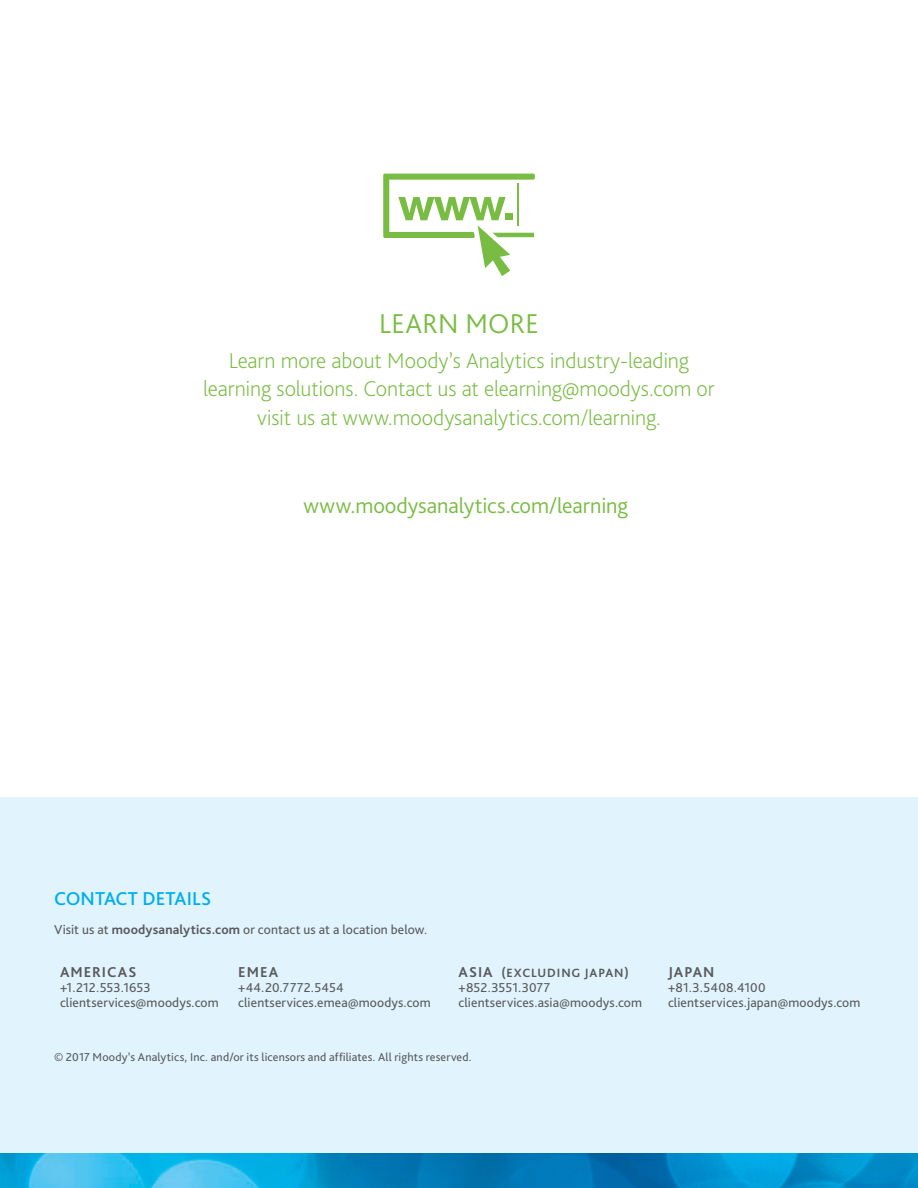
<style>
.page{position:relative;width:918px;height:1188px;background:#fff}
.page>*{position:absolute;margin:0;border:0;box-sizing:border-box;transform-origin:0 0}
.t1{font:300 28.5px "Bliss Pro";letter-spacing:.01em;color:#79bc43}
.t2{font:200 22.5px/28.5px "Bliss Pro";letter-spacing:-.005em;color:#79bc43;text-align:center}
.t3{font:300 22.5px "Bliss Pro";color:#79bc43}
.t4{font:500 19.5px "Bliss Pro";letter-spacing:.005em;color:#00aeef}
.t5{font:700 15px "Bliss Pro";letter-spacing:.065em;color:#58595b}
.t6{font:13.5px/15px "Bliss Pro";letter-spacing:.01em;color:#58595b}
.t7{font:700 12.6px "Bliss Pro";letter-spacing:.07em;color:#58595b}
.t8{font:12px "Bliss Pro";letter-spacing:.015em;color:#58595b}
.s1{font-weight:700}
.s2{font-size:15px}
</style>
<div class="page">
<div style="left:0;top:798px;width:918px;height:390px;background:#e1f4fd"></div>
<img style="left:0;top:1153px;width:918px;height:35px">
<svg style="left:383px;top:174px;width:152px;height:102px"></svg>
<div style="left:505px;top:213px;width:7px;height:7px;background:#79bc43"></div>
<h1 class="t1" style="left:379px;top:305px;width:161px">LEARN MORE</h1>
<h2 class="t2" style="left:203px;top:346px;width:513px">Learn more about Moody’s Analytics industry-leading learning solutions. Contact us at elearning@moodys.com or visit us at www.moodysanalytics.com/learning.</h2>
<h2 class="t3" style="left:303px;top:492px;width:326px">www.moodysanalytics.com/learning</h2>
<h3 class="t4" style="left:54px;top:887px;width:159px">CONTACT DETAILS</h3>
<p class="t6" style="left:54px;top:921px;width:375px">Visit us at <span class="s1">moodysanalytics.com</span> or contact us at a location below.</p>
<p class="t5" style="left:60px;top:963px;width:78px">AMERICAS</p>
<p class="t6" style="left:60px;top:980px;width:160px">+1.212.553.1653 clientservices@moodys.com</p>
<p class="t5" style="left:238px;top:963px;width:42px">EMEA</p>
<p class="t6" style="left:238px;top:980px;width:194px">+44.20.7772.5454 clientservices.emea@moodys.com</p>
<p class="t7" style="left:459px;top:965px;width:172px"><span class="s2">ASIA</span> (EXCLUDING JAPAN)</p>
<p class="t6" style="left:459px;top:980px;width:185px">+852.3551.3077 clientservices.asia@moodys.com</p>
<p class="t8" style="left:54px;top:1050px;width:419px">© 2017 Moody’s Analytics, Inc. and/or its licensors and affiliates. All rights reserved.</p>
<p class="t5" style="left:668px;top:963px;width:48px">JAPAN</p>
<p class="t6" style="left:668px;top:980px;width:194px">+81.3.5408.4100 clientservices.japan@moodys.com</p>
</div>
